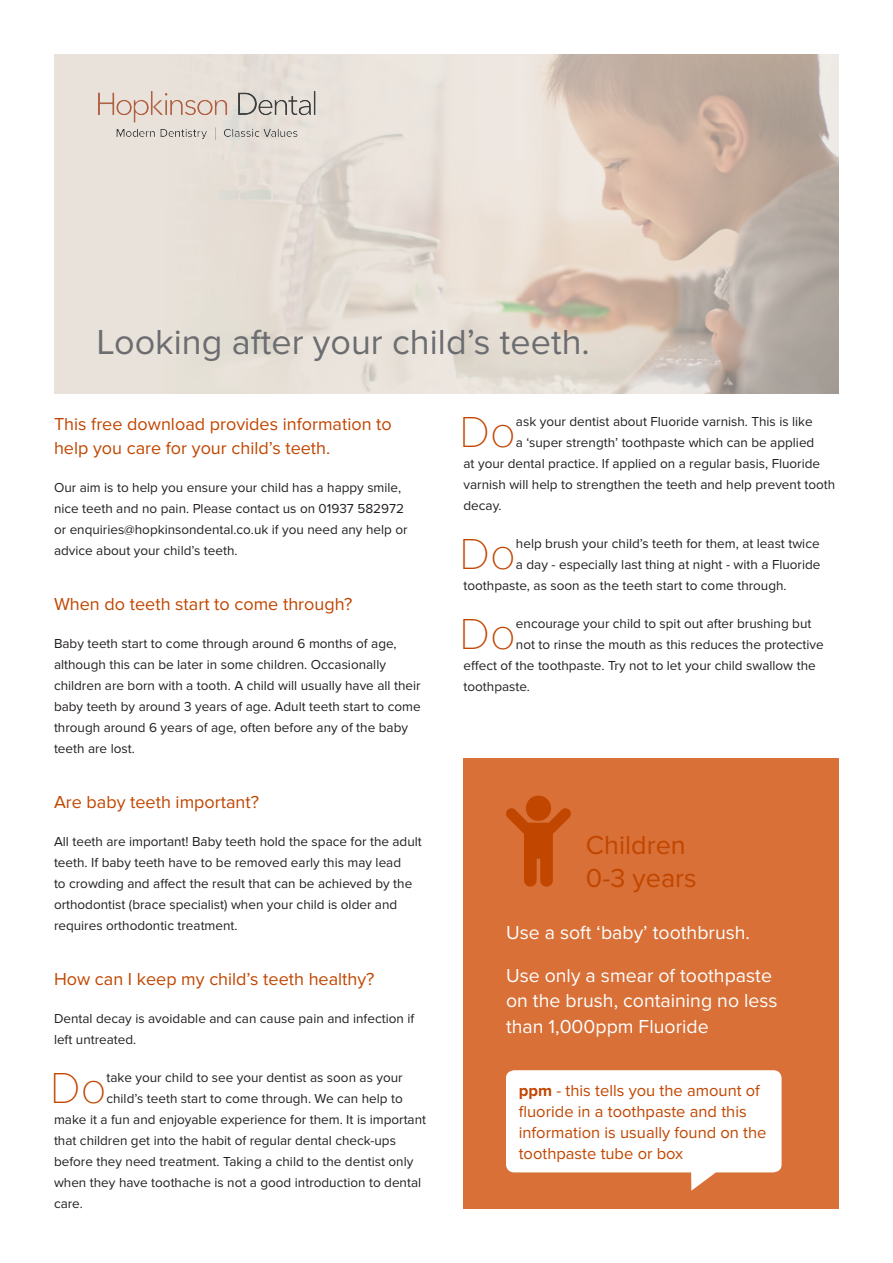
<style>
.page{position:relative;width:893px;height:1263px;background:#fff}
.page>*{position:absolute;margin:0;border:0;box-sizing:border-box;transform-origin:0 0}
.t1{font:100 45px "Proxima Nova T";color:#c14600}
.t2{font:36px "Proxima Nova";color:#6c6d70}
.t3{font:27px/32.4px "Proxima Nova";color:#c14600}
.t4{font:19.5px/25.5px "Proxima Nova";color:#fff}
.t5{font:18px/24px "Proxima Nova";color:#c14600}
.t6{font:16.5px/21px "Proxima Nova";color:#c14600}
.t7{font:13.5px/21px "Proxima Nova";color:#231f20}
.s1{font-weight:700}
</style>
<div class="page">
<div style="left:54px;top:54px;width:785px;height:339px;background:#e9e2da"></div>
<img style="left:219px;top:54px;width:620px;height:339px">
<div style="left:463px;top:758px;width:376px;height:451px;background:#d87037"></div>
<svg style="left:506px;top:796px;width:65px;height:91px"></svg>
<svg style="left:506px;top:1070px;width:276px;height:121px;background:#f9e9e0"></svg>
<img style="left:98px;top:83px;width:240px;height:59px">
<p class="t2" style="left:97px;top:321px;width:495px">Looking after your child’s teeth.</p>
<p class="t5" style="left:54px;top:412px;width:339px">This free download provides information to help you care for your child’s teeth.</p>
<p class="t7" style="left:54px;top:477px;width:355px">Our aim is to help you ensure your child has a happy smile, nice teeth and no pain. Please contact us on 01937 582972 or enquiries@hopkinsondental.co.uk if you need any help or advice about your child’s teeth.</p>
<p class="t5" style="left:54px;top:593px;width:300px">When do teeth start to come through?</p>
<p class="t7" style="left:54px;top:633px;width:368px">Baby teeth start to come through around 6 months of age, although this can be later in some children. Occasionally children are born with a tooth. A child will usually have all their baby teeth by around 3 years of age. Adult teeth start to come through around 6 years of age, often before any of the baby teeth are lost.</p>
<p class="t5" style="left:54px;top:791px;width:207px">Are baby teeth important?</p>
<p class="t7" style="left:54px;top:831px;width:369px">All teeth are important! Baby teeth hold the space for the adult teeth. If baby teeth have to be removed early this may lead<br>to crowding and affect the result that can be achieved by the orthodontist (brace specialist) when your child is older and requires orthodontic treatment.</p>
<p class="t5" style="left:54px;top:968px;width:322px">How can I keep my child’s teeth healthy?</p>
<p class="t7" style="left:54px;top:1008px;width:362px">Dental decay is avoidable and can cause pain and infection if left untreated.</p>
<p class="t1" style="left:50px;top:1062px;width:58px">Do</p>
<p class="t7" style="left:106px;top:1067px;width:298px">take your child to see your dentist as soon as your</p>
<p class="t7" style="left:106px;top:1088px;width:298px">child’s teeth start to come through. We can help to</p>
<p class="t7" style="left:54px;top:1109px;width:374px">make it a fun and enjoyable experience for them. It is important</p>
<p class="t7" style="left:54px;top:1130px;width:343px">that children get into the habit of regular dental check-ups</p>
<p class="t7" style="left:54px;top:1151px;width:361px">before they need treatment. Taking a child to the dentist only</p>
<p class="t7" style="left:54px;top:1172px;width:369px">when they have toothache is not a good introduction to dental</p>
<p class="t7" style="left:54px;top:1193px;width:30px">care.</p>
<p class="t1" style="left:460px;top:407px;width:58px">Do</p>
<p class="t7" style="left:516px;top:412px;width:298px">ask your dentist about Fluoride varnish. This is like</p>
<p class="t7" style="left:516px;top:433px;width:300px">a ‘super strength’ toothpaste which can be applied</p>
<p class="t7" style="left:463px;top:454px;width:358px">at your dental practice. If applied on a regular basis, Fluoride</p>
<p class="t7" style="left:463px;top:475px;width:373px">varnish will help to strengthen the teeth and help prevent tooth</p>
<p class="t7" style="left:463px;top:496px;width:40px">decay.</p>
<p class="t1" style="left:460px;top:529px;width:58px">Do</p>
<p class="t7" style="left:516px;top:534px;width:305px">help brush your child’s teeth for them, at least twice</p>
<p class="t7" style="left:516px;top:555px;width:306px">a day - especially last thing at night - with a Fluoride</p>
<p class="t7" style="left:463px;top:576px;width:325px">toothpaste, as soon as the teeth start to come through.</p>
<p class="t1" style="left:460px;top:609px;width:58px">Do</p>
<p class="t7" style="left:516px;top:614px;width:297px">encourage your child to spit out after brushing but</p>
<p class="t7" style="left:516px;top:635px;width:309px">not to rinse the mouth as this reduces the protective</p>
<p class="t7" style="left:463px;top:656px;width:354px">effect of the toothpaste. Try not to let your child swallow the</p>
<p class="t7" style="left:463px;top:677px;width:68px">toothpaste.</p>
<p class="t3" style="left:586px;top:830px;width:112px">Children<br>0-3 years</p>
<p class="t4" style="left:506px;top:921px;width:246px">Use a soft ‘baby’ toothbrush.</p>
<p class="t4" style="left:506px;top:963px;width:273px">Use only a smear of toothpaste on the brush, containing no less than 1,000ppm Fluoride</p>
<p class="t6" style="left:519px;top:1080px;width:249px"><span class="s1">ppm</span> - this tells you the amount of fluoride in a toothpaste and this information is usually found on the toothpaste tube or box</p>
</div>
